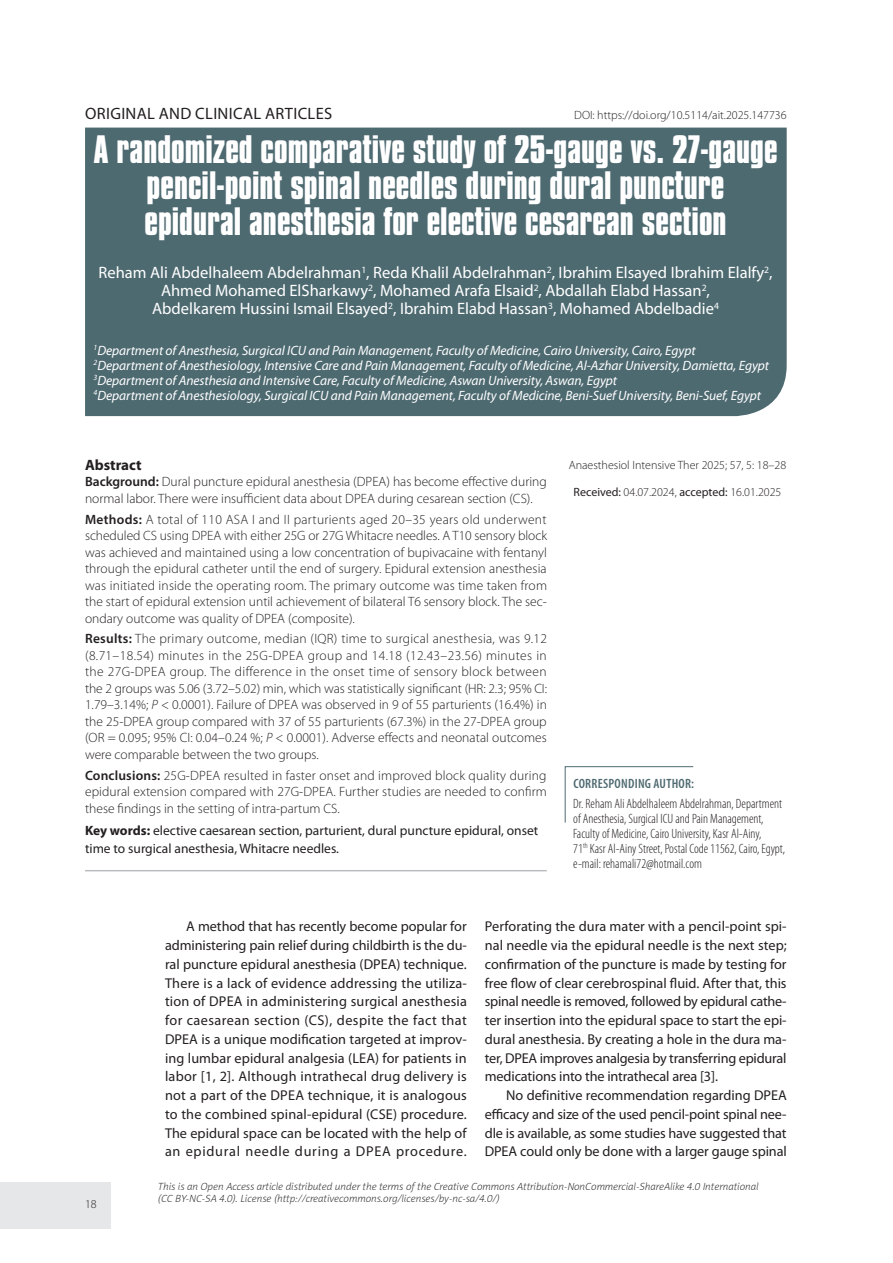
<style>
.page{position:relative;width:893px;height:1263px;background:#fff}
.page>*{position:absolute;margin:0;border:0;box-sizing:border-box;transform-origin:0 0}
.t1{font:700 33px/36px "Compacta PL";color:#fff;text-align:center}
.t2{font:16.5px/18px "Myriad Pro";color:#fff;text-align:center}
.t3{font:16.5px "Myriad Pro";letter-spacing:.02em;color:#231f20}
.t4{font:700 15px "Myriad Pro";color:#231f20}
.t5{font:14.25px/18.8px "Myriad Pro";letter-spacing:-.01em;color:#231f20;text-align:justify}
.t6{font:300 13.5px/16.5px "Myriad Pro";color:#231f20;text-align:justify}
.t7{font:italic 13.5px/15px "Myriad Pro";letter-spacing:-.005em;color:#fff}
.t8{font:300 condensed 13.5px/15px "Myriad Pro";color:#231f20}
.t9{font:13.5px/18px "Myriad Pro";color:#231f20}
.t10{font:600 condensed 13.5px "Myriad Pro";letter-spacing:.02em;color:#4e6a71}
.t11{font:300 12px "Myriad Pro";color:#231f20}
.t12{font:italic 10.5px/12px "Naomi Sans EFN Thin";color:#231f20}
.s1{font-weight:600}
.s2{font-style:italic}
.s3{font-weight:700}
.s4{font-weight:400}
</style>
<div class="page">
<div style="left:0;top:1182px;width:111px;height:47px;background:#e6e7e9"></div>
<div style="left:85px;top:128px;width:702px;height:288px;background:#4e6a71"></div>
<svg style="left:564px;top:766px;width:130px;height:57px"></svg>
<hr style="left:85px;top:870px;width:462px;height:1px;background:#bcbdc0">
<p class="t3" style="left:85px;top:103px;width:249px">ORIGINAL AND CLINICAL ARTICLES</p>
<p class="t11" style="left:574px;top:108px;width:214px">DOI: https://doi.org/10.5114/ait.2025.147736</p>
<h1 class="t1" style="left:94px;top:132px;width:685px">A randomized comparative study of 25-gauge vs. 27-gauge pencil-point spinal needles during dural puncture<br>epidural anesthesia for elective cesarean section</h1>
<p class="t2" style="left:99px;top:264px;width:675px">Reham Ali Abdelhaleem Abdelrahman<sup>1</sup>, Reda Khalil Abdelrahman<sup>2</sup>, Ibrahim Elsayed Ibrahim Elalfy<sup>2</sup>,<br>Ahmed Mohamed ElSharkawy<sup>2</sup>, Mohamed Arafa Elsaid<sup>2</sup>, Abdallah Elabd Hassan<sup>2</sup>,<br>Abdelkarem Hussini Ismail Elsayed<sup>2</sup>, Ibrahim Elabd Hassan<sup>3</sup>, Mohamed Abdelbadie<sup>4</sup></p>
<p class="t7" style="left:94px;top:343px;width:677px"><sup>1</sup>Department of Anesthesia, Surgical ICU and Pain Management, Faculty of Medicine, Cairo University, Cairo, Egypt<br><sup>2</sup>Department of Anesthesiology, Intensive Care and Pain Management, Faculty of Medicine, Al-Azhar University, Damietta, Egypt <sup>3</sup>Department of Anesthesia and Intensive Care, Faculty of Medicine, Aswan University, Aswan, Egypt<br><sup>4</sup>Department of Anesthesiology, Surgical ICU and Pain Management, Faculty of Medicine, Beni-Suef University, Beni-Suef, Egypt</p>
<p class="t4" style="left:85px;top:455px;width:58px">Abstract</p>
<p class="t6" style="left:85px;top:473px;width:463px"><span class="s1">Background:</span> Dural puncture epidural anesthesia (DPEA) has become effective during normal labor. There were insufficient data about DPEA during cesarean section (CS).</p>
<p class="t6" style="left:85px;top:511px;width:464px"><span class="s1">Methods:</span> A total of 110 ASA I and II parturients aged 20–35 years old underwent scheduled CS using DPEA with either 25G or 27G Whitacre needles. A T10 sensory block was achieved and maintained using a low concentration of bupivacaine with fentanyl through the epidural catheter until the end of surgery. Epidural extension anesthesia was initiated inside the operating room. The primary outcome was time taken from the start of epidural extension until achievement of bilateral T6 sensory block. The sec&shy;ondary outcome was quality of DPEA (composite).</p>
<p class="t6" style="left:85px;top:630px;width:463px"><span class="s1">Results:</span> The primary outcome, median (IQR) time to surgical anesthesia, was 9.12 (8.71–18.54) minutes in the 25G-DPEA group and 14.18 (12.43–23.56) minutes in the 27G-DPEA group. The difference in the onset time of sensory block between the 2 groups was 5.06 (3.72–5.02) min, which was statistically significant (HR: 2.3; 95% CI:<br>1.79–3.14%; <span class="s2">P</span> &lt; 0.0001). Failure of DPEA was observed in 9 of 55 parturients (16.4%) in the 25-DPEA group compared with 37 of 55 parturients (67.3%) in the 27-DPEA group (OR = 0.095; 95% CI: 0.04–0.24 %; <span class="s2">P</span> &lt; 0.0001). Adverse effects and neonatal outcomes were comparable between the two groups.</p>
<p class="t6" style="left:85px;top:767px;width:463px"><span class="s1">Conclusions:</span> 25G-DPEA resulted in faster onset and improved block quality during epidural extension compared with 27G-DPEA. Further studies are needed to confirm these findings in the setting of intra-partum CS.</p>
<p class="t9" style="left:85px;top:821px;width:455px"><span class="s3">Key words:</span> elective caesarean section, parturient, dural puncture epidural, onset time to surgical anesthesia, Whitacre needles.</p>
<p class="t11" style="left:569px;top:457px;width:219px">Anaesthesiol Intensive Ther 2025; 57, 5: 18–28</p>
<p class="t11" style="left:573px;top:484px;width:209px"><span class="s4">Received:</span> 04.07.2024, <span class="s4">accepted:</span> 16.01.2025</p>
<p class="t10" style="left:573px;top:775px;width:122px">CORRESPONDING AUTHOR:</p>
<p class="t8" style="left:573px;top:795px;width:213px">Dr. Reham Ali Abdelhaleem Abdelrahman, Department of Anesthesia, Surgical ICU and Pain Management, Faculty of Medicine, Cairo University, Kasr Al-Ainy,<br>71<sup>th</sup> Kasr Al-Ainy Street, Postal Code 11562, Cairo, Egypt, e-mail: rehamali72@hotmail.com</p>
<p class="t11" style="left:85px;top:1197px;width:13px">18</p>
<p class="t5" style="left:165px;top:917px;width:303px;text-indent:21px">A method that has recently become popular for administering pain relief during childbirth is the du&shy;ral puncture epidural anesthesia (DPEA) technique.<br>There is a lack of evidence addressing the utiliza&shy;tion of DPEA in administering surgical anesthesia for caesarean section (CS), despite the fact that DPEA is a unique modification targeted at improv&shy;ing lumbar epidural analgesia (LEA) for patients in labor [1, 2]. Although intrathecal drug delivery is not a part of the DPEA technique, it is analogous to the combined spinal-epidural (CSE) procedure.<br>The epidural space can be located with the help of an epidural needle during a DPEA procedure.</p>
<p class="t5" style="left:485px;top:917px;width:303px">Perforating the dura mater with a pencil-point spi&shy;nal needle via the epidural needle is the next step; confirmation of the puncture is made by testing for free flow of clear cerebrospinal fluid. After that, this spinal needle is removed, followed by epidural cathe&shy;ter insertion into the epidural space to start the epi&shy;dural anesthesia. By creating a hole in the dura ma&shy;ter, DPEA improves analgesia by transferring epidural medications into the intrathecal area [3].</p>
<p class="t5" style="left:485px;top:1086px;width:303px;text-indent:21px">No definitive recommendation regarding DPEA efficacy and size of the used pencil-point spinal nee&shy;dle is available, as some studies have suggested that DPEA could only be done with a larger gauge spinal</p>
<p class="t12" style="left:158px;top:1180px;width:602px">This is an Open Access article distributed under the terms of the Creative Commons Attribution-NonCommercial-ShareAlike 4.0 International (CC BY-NC-SA 4.0). License (http://creativecommons.org/licenses/by-nc-sa/4.0/)</p>
</div>
